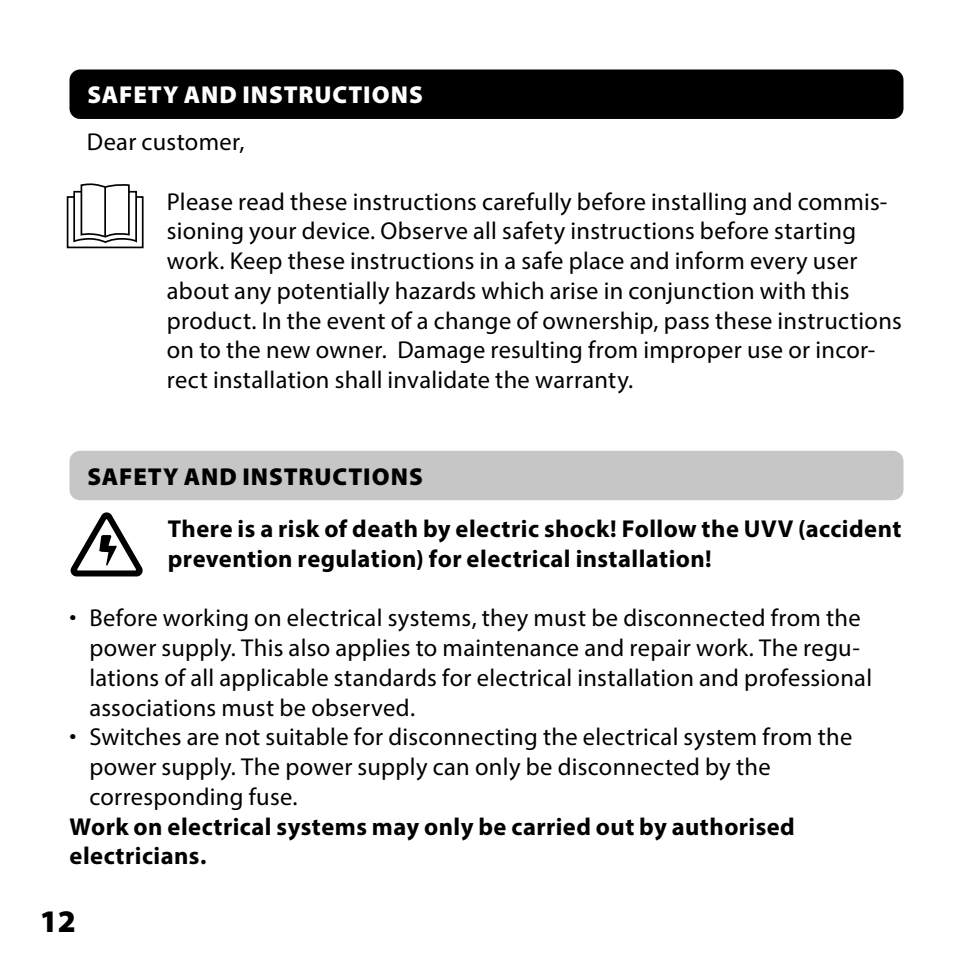
<style>
.page{position:relative;width:973px;height:973px;background:#fff}
.page>*{position:absolute;margin:0;border:0;box-sizing:border-box;transform-origin:0 0}
.t1{font:900 31.5px "Myriad Pro";color:#000}
.t2{font:24.5px/29.8px "Myriad Pro";letter-spacing:.01em;color:#000}
.t3{font:700 24.5px/29.8px "Myriad Pro";letter-spacing:.02em;color:#000}
.t4{font:900 24.5px "Myriad Pro";letter-spacing:.035em;color:#fff}
.t5{font:900 24.5px "Myriad Pro";letter-spacing:.035em;color:#000}
</style>
<div class="page">
<div style="left:69px;top:69px;width:834px;height:50px;background:#000;border-radius:11px"></div>
<div style="left:69px;top:450px;width:834px;height:50px;background:#c6c6c6;border-radius:11px"></div>
<svg style="left:70px;top:512px;width:73px;height:64px"></svg>
<div style="left:67px;top:196px;width:76px;height:52px;border:2px solid #000"></div>
<svg style="left:72px;top:183px;width:66px;height:60px"></svg>
<hr style="left:104px;top:187px;width:2px;height:50px;background:#000">
<p class="t4" style="left:87px;top:82px;width:337px">SAFETY AND INSTRUCTIONS</p>
<p class="t2" style="left:87px;top:128px;width:159px">Dear customer,</p>
<p class="t2" style="left:167px;top:187px;width:736px">Please read these instructions carefully before installing and commis&shy;sioning your device. Observe all safety instructions before starting work. Keep these instructions in a safe place and inform every user about any potentially hazards which arise in conjunction with this product. In the event of a change of ownership, pass these instructions on to the new owner. Damage resulting from improper use or incor&shy;rect installation shall invalidate the warranty.</p>
<p class="t5" style="left:87px;top:463px;width:337px">SAFETY AND INSTRUCTIONS</p>
<p class="t3" style="left:168px;top:516px;width:734px">There is a risk of death by electric shock! Follow the UVV (accident prevention regulation) for electrical installation!</p>
<p class="t2" style="left:89px;top:603px;width:784px;text-indent:-20px">• Before working on electrical systems, they must be disconnected from the power supply. This also applies to maintenance and repair work. The regu&shy;lations of all applicable standards for electrical installation and professional associations must be observed.</p>
<p class="t2" style="left:89px;top:722px;width:764px;text-indent:-20px">• Switches are not suitable for disconnecting the electrical system from the power supply. The power supply can only be disconnected by the corresponding fuse.</p>
<p class="t3" style="left:70px;top:813px;width:726px">Work on electrical systems may only be carried out by authorised electricians.</p>
<p class="t1" style="left:40px;top:904px;width:38px">12</p>
</div>
